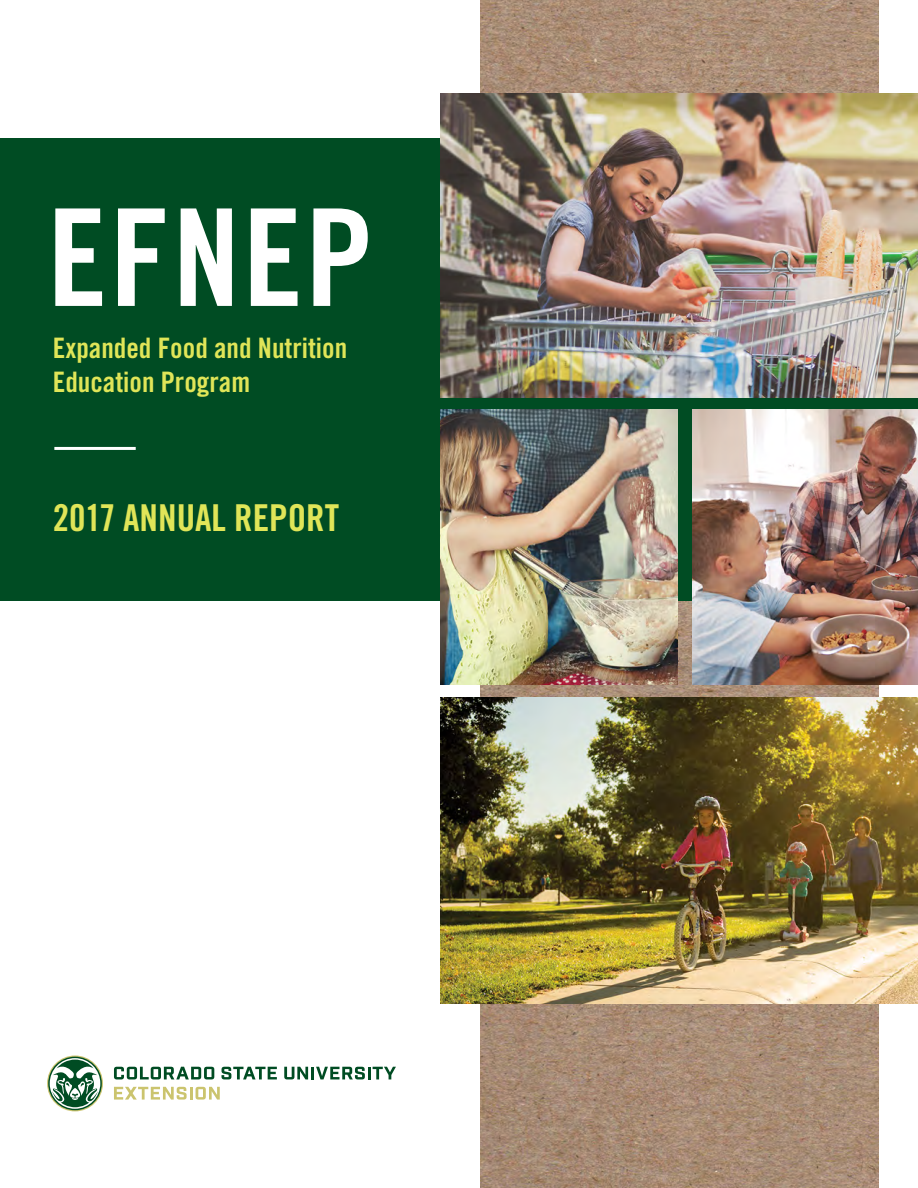
<style>
.page{position:relative;width:918px;height:1188px;background:#fff}
.page>*{position:absolute;margin:0;border:0;box-sizing:border-box;transform-origin:0 0}
.t1{font:135px "Trade Gothic LT Std Bd Cn 20";letter-spacing:.02em;color:#fff}
.t2{font:37.05px "Trade Gothic LT Std Bd Cn 20";color:#e0e558}
.t3{font:28.2px/33.9px "Trade Gothic LT Std Bd Cn 20";color:#e0e558}
</style>
<div class="page">
<img style="left:480px;top:0;width:398px;height:1188px">
<div style="left:0;top:138px;width:918px;height:462px;background:#004c23"></div>
<hr style="left:54px;top:447px;width:82px;height:3px;background:#fff">
<img style="left:441px;top:697px;width:477px;height:306px">
<img style="left:441px;top:410px;width:236px;height:274px">
<svg style="left:114px;top:1067px;width:100px;height:12px"></svg>
<svg style="left:221px;top:1067px;width:56px;height:12px"></svg>
<svg style="left:284px;top:1067px;width:112px;height:12px"></svg>
<svg style="left:114px;top:1087px;width:106px;height:13px"></svg>
<svg style="left:47px;top:1056px;width:56px;height:55px"></svg>
<svg style="left:48px;top:1057px;width:54px;height:53px"></svg>
<svg style="left:50px;top:1058px;width:50px;height:51px"></svg>
<img style="left:441px;top:93px;width:477px;height:304px">
<img style="left:692px;top:410px;width:226px;height:274px">
<h1 class="t1" style="left:47px;top:176px;width:327px">EFNEP</h1>
<p class="t3" style="left:53px;top:331px;width:296px">Expanded Food and Nutrition<br>Education Program</p>
<h2 class="t2" style="left:53px;top:495px;width:288px">2017 ANNUAL REPORT</h2>
</div>
